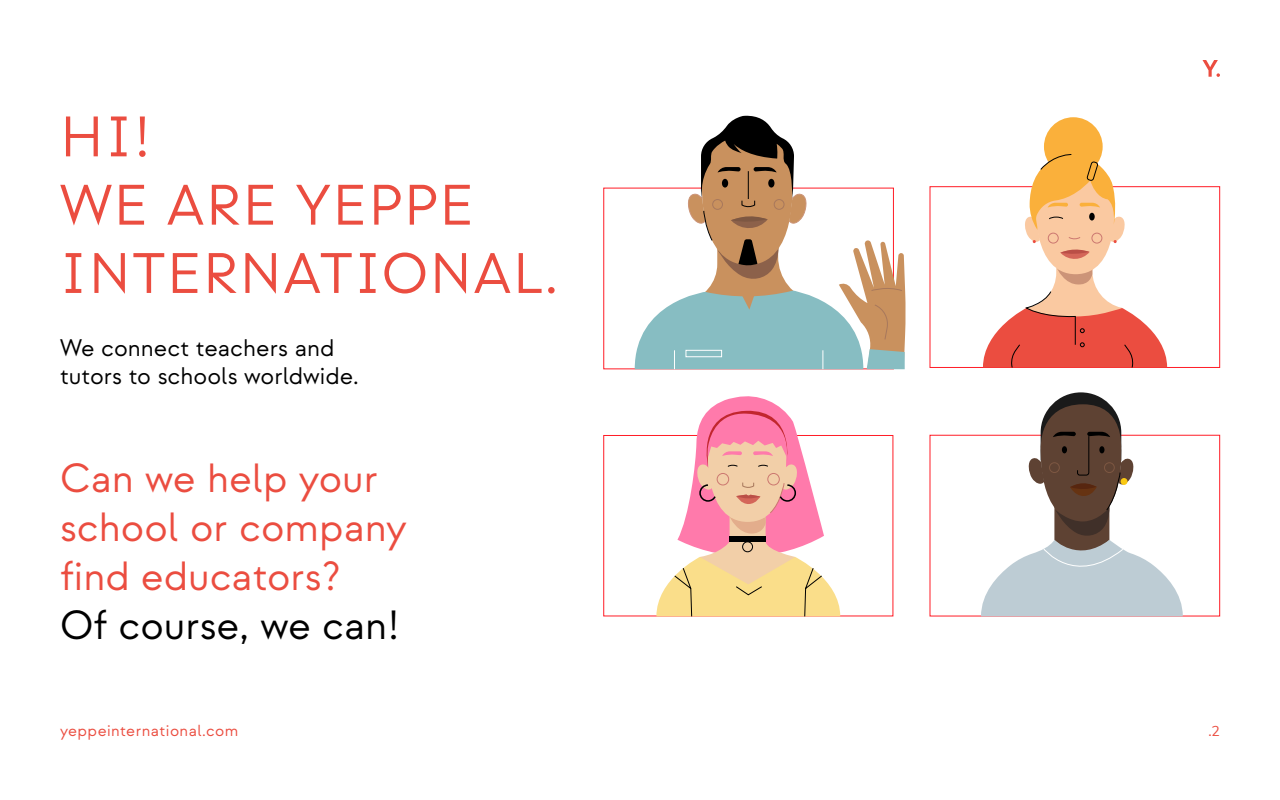
<style>
.page{position:relative;width:1280px;height:800px;background:#fff}
.page>*{position:absolute;margin:0;border:0;box-sizing:border-box;transform-origin:0 0}
.t1{font:56.9px/68.3px "Strawford";letter-spacing:.025em;color:#eb4d40}
.t2{font:40.8px/48.9px "Strawford";color:#eb4d40}
.t3{font:40.8px "Strawford";color:#000}
.t4{font:24px/28.8px "Strawford";color:#000}
.t5{font:16px "Strawford";letter-spacing:.025em;color:#eb4d40}
.t6{font:14px "Muli";color:#eb4d40}
</style>
<div class="page">
<svg style="left:1203px;top:60px;width:17px;height:17px"></svg>
<div style="left:930px;top:435px;width:290px;height:181px;border:1px solid #ff1c26"></div>
<svg style="left:981px;top:392px;width:202px;height:224px"></svg>
<div style="left:930px;top:186px;width:290px;height:182px;border:1px solid #ff1c26"></div>
<div style="left:1044px;top:117px;width:59px;height:59px;background:#fab03b;border-radius:50%"></div>
<svg style="left:983px;top:142px;width:184px;height:226px"></svg>
<svg style="left:635px;top:115px;width:271px;height:254px"></svg>
<div style="left:603px;top:435px;width:290px;height:181px;border:1px solid #ff1c26"></div>
<svg style="left:656px;top:396px;width:184px;height:221px"></svg>
<h1 class="t1" style="left:60px;top:104px;width:500px">HI!<br>WE ARE YEPPE<br>INTERNATIONAL.</h1>
<p class="t4" style="left:60px;top:334px;width:300px">We connect teachers and tutors to schools worldwide.</p>
<h2 class="t2" style="left:60px;top:455px;width:348px">Can we help your school or company find educators?</h2>
<h2 class="t3" style="left:60px;top:601px;width:341px">Of course, we can!</h2>
<p class="t5" style="left:60px;top:721px;width:180px">yeppeinternational.com</p>
<p class="t6" style="left:1208px;top:721px;width:13px">.2</p>
</div>
